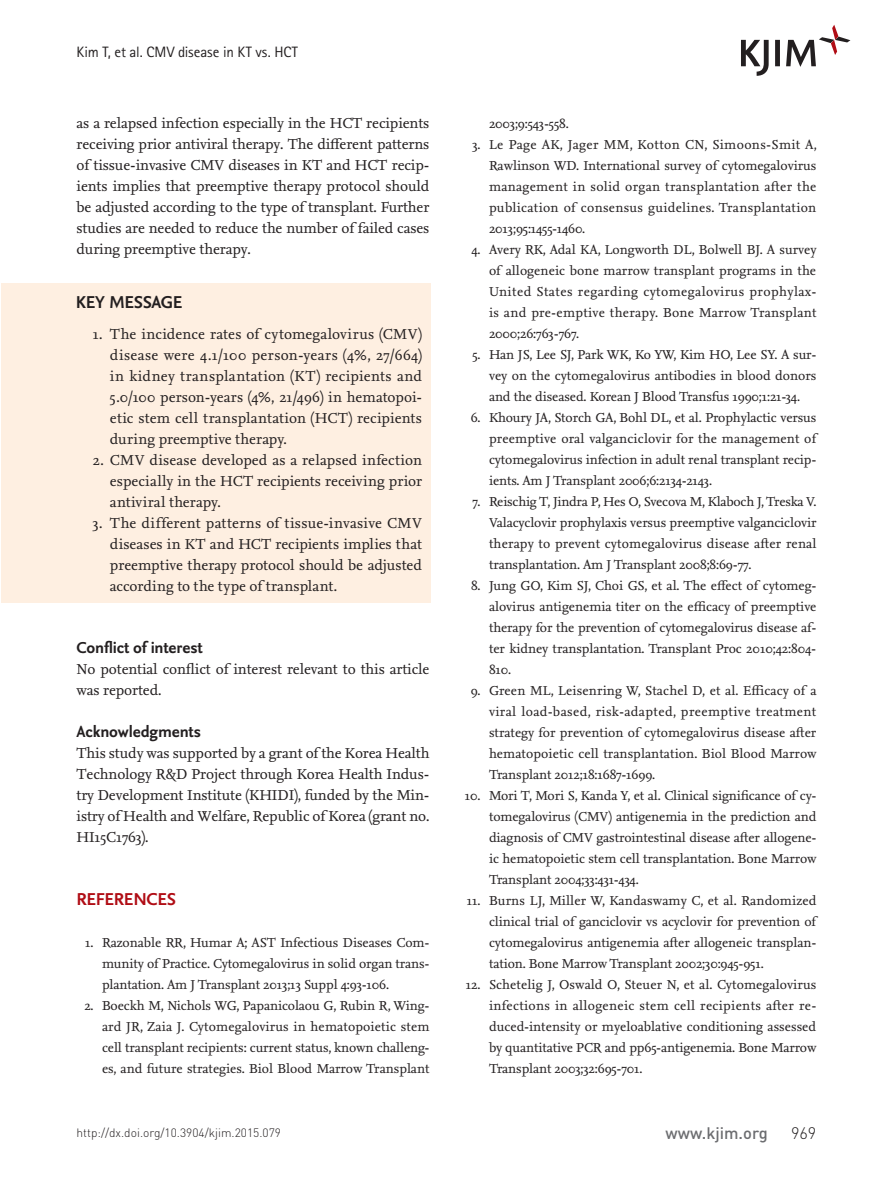
<style>
.page{position:relative;width:893px;height:1191px;background:#fff}
.page>*{position:absolute;margin:0;border:0;box-sizing:border-box;transform-origin:0 0}
.제목1{font:700 18px "Nexus Sans";letter-spacing:-.025em;color:#b00d15}
.키메세지제목{font:700 18px "Nexus Sans";letter-spacing:-.02em;color:#231f20}
.제목2{font:700 16.5px "Nexus Sans";letter-spacing:-.01em;color:#231f20}
.t1{font:500 16.5px "DIN Pro";color:#6c6d70}
.t2{font:300 16.5px "DIN Pro";color:#231f20}
.들였쓰기_본문{font:15px/21px "Nexus Serif";letter-spacing:-.01em;color:#231f20;text-align:justify}
.제목밑본문{font:15px/21px "Nexus Serif";letter-spacing:-.01em;color:#231f20}
.t3{font:15px "Rotis Sans Serif Std";letter-spacing:-.005em;color:#231f20}
.t4{font:13.5px/21px "Nexus Serif";letter-spacing:-.01em;color:#231f20;text-align:justify}
.t5{font:300 12px "DIN Pro";color:#231f20}
</style>
<div class="page">
<svg style="left:741px;top:25px;width:109px;height:51px"></svg>
<div style="left:1px;top:283px;width:430px;height:319px;background:#feefe1"></div>
<p class="t3" style="left:77px;top:43px;width:223px">Kim T, et al. CMV disease in KT vs. HCT</p>
<p class="들였쓰기_본문" style="left:77px;top:112px;width:354px">as a relapsed infection especially in the HCT recipients receiving prior antiviral therapy. The different patterns of tissue-invasive CMV diseases in KT and HCT recip&shy;ients implies that preemptive therapy protocol should be adjusted according to the type of transplant. Further studies are needed to reduce the number of failed cases during preemptive therapy.</p>
<p class="키메세지제목" style="left:76px;top:290px;width:108px">KEY MESSAGE</p>
<p class="들였쓰기_본문" style="left:110px;top:323px;width:314px;text-indent:-17px">1. The incidence rates of cytomegalovirus (CMV) disease were 4.1/100 person-years (4%, 27/664) in kidney transplantation (KT) recipients and 5.0/100 person-years (4%, 21/496) in hematopoi&shy;etic stem cell transplantation (HCT) recipients during preemptive therapy.</p>
<p class="들였쓰기_본문" style="left:110px;top:449px;width:314px;text-indent:-17px">2. CMV disease developed as a relapsed infection especially in the HCT recipients receiving prior antiviral therapy.</p>
<p class="들였쓰기_본문" style="left:110px;top:512px;width:314px;text-indent:-17px">3. The different patterns of tissue-invasive CMV diseases in KT and HCT recipients implies that preemptive therapy protocol should be adjusted according to the type of transplant.</p>
<p class="제목2" style="left:77px;top:637px;width:128px">Conflict of interest</p>
<p class="제목밑본문" style="left:77px;top:658px;width:354px">No potential conflict of interest relevant to this article was reported.</p>
<p class="제목2" style="left:77px;top:721px;width:126px">Acknowledgments</p>
<p class="제목밑본문" style="left:77px;top:742px;width:354px;text-align:justify">This study was supported by a grant of the Korea Health Technology R&amp;D Project through Korea Health Indus&shy;try Development Institute (KHIDI), funded by the Min&shy;istry of Health and Welfare, Republic of Korea (grant no.<br>HI15C1763).</p>
<p class="제목1" style="left:77px;top:887px;width:101px">REFERENCES</p>
<p class="t4" style="left:102px;top:931px;width:329px;text-indent:-17px">1. Razonable RR, Humar A; AST Infectious Diseases Com&shy;munity of Practice. Cytomegalovirus in solid organ trans&shy;plantation. Am J Transplant 2013;13 Suppl 4:93-106.</p>
<p class="t4" style="left:102px;top:994px;width:329px;text-indent:-18px">2. Boeckh M, Nichols WG, Papanicolaou G, Rubin R, Wing&shy;ard JR, Zaia J. Cytomegalovirus in hematopoietic stem cell transplant recipients: current status, known challeng&shy;es, and future strategies. Biol Blood Marrow Transplant</p>
<p class="t4" style="left:489px;top:112px;width:81px">2003;9:543-558.</p>
<p class="t4" style="left:489px;top:133px;width:329px;text-indent:-17px">3. Le Page AK, Jager MM, Kotton CN, Simoons-Smit A, Rawlinson WD. International survey of cytomegalovirus management in solid organ transplantation after the publication of consensus guidelines. Transplantation 2013;95:1455-1460.</p>
<p class="t4" style="left:489px;top:238px;width:329px;text-indent:-18px">4. Avery RK, Adal KA, Longworth DL, Bolwell BJ. A survey of allogeneic bone marrow transplant programs in the United States regarding cytomegalovirus prophylax&shy;is and pre-emptive therapy. Bone Marrow Transplant 2000;26:763-767.</p>
<p class="t4" style="left:489px;top:343px;width:329px;text-indent:-17px">5. Han JS, Lee SJ, Park WK, Ko YW, Kim HO, Lee SY. A sur&shy;vey on the cytomegalovirus antibodies in blood donors and the diseased. Korean J Blood Transfus 1990;1:21-34.</p>
<p class="t4" style="left:489px;top:406px;width:329px;text-indent:-18px">6. Khoury JA, Storch GA, Bohl DL, et al. Prophylactic versus preemptive oral valganciclovir for the management of cytomegalovirus infection in adult renal transplant recip&shy;ients. Am J Transplant 2006;6:2134-2143.</p>
<p class="t4" style="left:489px;top:490px;width:329px;text-indent:-17px">7. Reischig T, Jindra P, Hes O, Svecova M, Klaboch J, Treska V.<br>Valacyclovir prophylaxis versus preemptive valganciclovir therapy to prevent cytomegalovirus disease after renal transplantation. Am J Transplant 2008;8:69-77.</p>
<p class="t4" style="left:489px;top:574px;width:329px;text-indent:-18px">8. Jung GO, Kim SJ, Choi GS, et al. The effect of cytomeg&shy;alovirus antigenemia titer on the efficacy of preemptive therapy for the prevention of cytomegalovirus disease af&shy;ter kidney transplantation. Transplant Proc 2010;42:804- 810.</p>
<p class="t4" style="left:489px;top:679px;width:329px;text-indent:-18px">9. Green ML, Leisenring W, Stachel D, et al. Efficacy of a viral load-based, risk-adapted, preemptive treatment strategy for prevention of cytomegalovirus disease after hematopoietic cell transplantation. Biol Blood Marrow Transplant 2012;18:1687-1699.</p>
<p class="t4" style="left:489px;top:784px;width:329px;text-indent:-24px">10. Mori T, Mori S, Kanda Y, et al. Clinical significance of cy&shy;tomegalovirus (CMV) antigenemia in the prediction and diagnosis of CMV gastrointestinal disease after allogene&shy;ic hematopoietic stem cell transplantation. Bone Marrow Transplant 2004;33:431-434.</p>
<p class="t4" style="left:489px;top:889px;width:329px;text-indent:-22px">11. Burns LJ, Miller W, Kandaswamy C, et al. Randomized clinical trial of ganciclovir vs acyclovir for prevention of cytomegalovirus antigenemia after allogeneic transplan&shy;tation. Bone Marrow Transplant 2002;30:945-951.</p>
<p class="t4" style="left:489px;top:973px;width:329px;text-indent:-23px">12. Schetelig J, Oswald O, Steuer N, et al. Cytomegalovirus infections in allogeneic stem cell recipients after re&shy;duced-intensity or myeloablative conditioning assessed by quantitative PCR and pp65-antigenemia. Bone Marrow Transplant 2003;32:695-701.</p>
<p class="t5" style="left:77px;top:1124px;width:206px">http://dx.doi.org/10.3904/kjim.2015.079</p>
<p class="t1" style="left:666px;top:1121px;width:104px">www.kjim.org</p>
<p class="t2" style="left:791px;top:1121px;width:27px">969</p>
</div>
